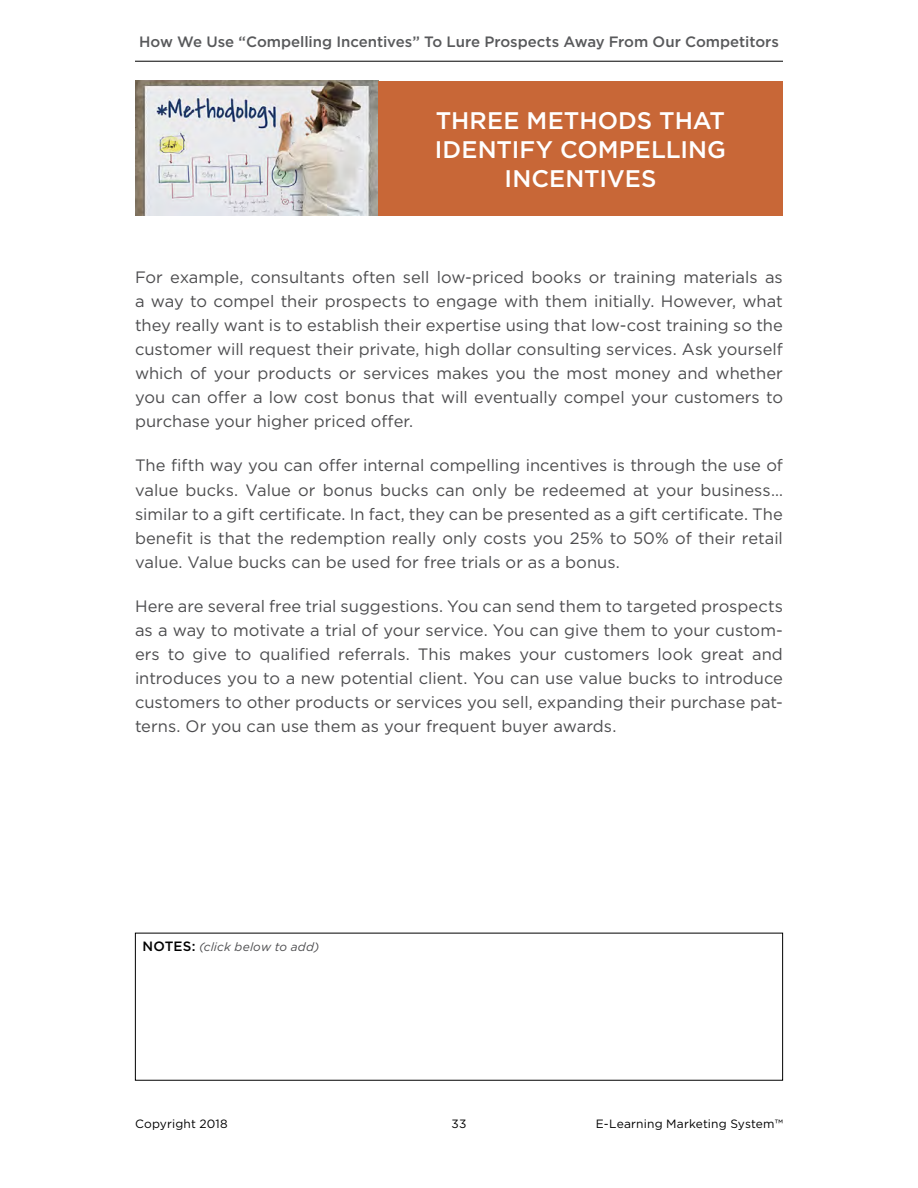
<style>
.page{position:relative;width:918px;height:1188px;background:#fff}
.page>*{position:absolute;margin:0;border:0;box-sizing:border-box;transform-origin:0 0}
.t1{font:500 24px/28.8px "Gotham";letter-spacing:.005em;color:#fff;text-align:center}
.t2{font:16.5px/24px "Gotham";color:#4d4d4f;text-align:justify}
.t3{font:500 15px "Gotham";letter-spacing:-.005em;color:#58595b}
.t4{font:12px "Gotham";letter-spacing:.015em;color:#000}
.t5{font:italic 12px "Gotham";letter-spacing:.015em;color:#4d4d4f}
.s1{font-weight:500;font-style:normal;font-size:13.5px;color:#000}
</style>
<div class="page">
<hr style="left:135px;top:61px;width:648px;height:1px;background:#000">
<img style="left:135px;top:81px;width:243px;height:135px">
<div style="left:378px;top:81px;width:405px;height:135px;background:#c86737"></div>
<p class="t3" style="left:139px;top:32px;width:641px">How We Use “Compelling Incentives” To Lure Prospects Away From Our Competitors</p>
<h1 class="t1" style="left:435px;top:106px;width:293px">THREE METHODS THAT<br>IDENTIFY COMPELLING<br>INCENTIVES</h1>
<p class="t2" style="left:135px;top:265px;width:650px">For example, consultants often sell low-priced books or training materials as a way to compel their prospects to engage with them initially. However, what they really want is to establish their expertise using that low-cost training so the customer will request their private, high dollar consulting services. Ask yourself which of your products or services makes you the most money and whether you can offer a low cost bonus that will eventually compel your customers to purchase your higher priced offer.</p>
<p class="t2" style="left:135px;top:453px;width:649px">The fifth way you can offer internal compelling incentives is through the use of value bucks. Value or bonus bucks can only be redeemed at your business… similar to a gift certificate. In fact, they can be presented as a gift certificate. The benefit is that the redemption really only costs you 25% to 50% of their retail value. Value bucks can be used for free trials or as a bonus.</p>
<p class="t2" style="left:135px;top:594px;width:650px">Here are several free trial suggestions. You can send them to targeted prospects as a way to motivate a trial of your service. You can give them to your custom&shy;ers to give to qualified referrals. This makes your customers look great and introduces you to a new potential client. You can use value bucks to introduce customers to other products or services you sell, expanding their purchase pat&shy;terns. Or you can use them as your frequent buyer awards.</p>
<p class="t5" style="left:142px;top:939px;width:178px"><span class="s1">NOTES:</span> (click below to add)</p>
<p class="t4" style="left:135px;top:1116px;width:94px">Copyright 2018</p>
<p class="t4" style="left:452px;top:1116px;width:16px">33</p>
<p class="t4" style="left:596px;top:1116px;width:189px">E-Learning Marketing System™</p>
</div>
